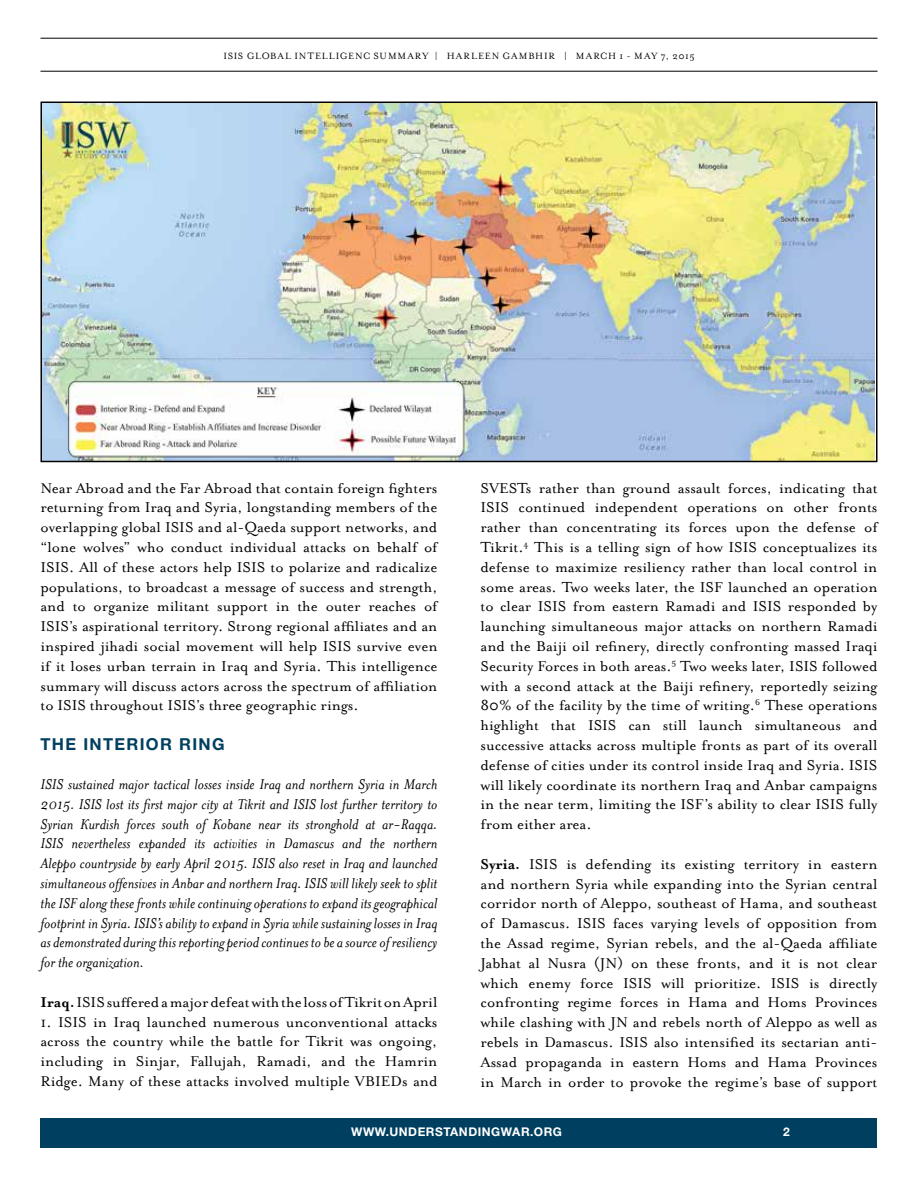
<style>
.page{position:relative;width:918px;height:1188px;background:#fff}
.page>*{position:absolute;margin:0;border:0;box-sizing:border-box;transform-origin:0 0}
.t1{font:16.5px/19.8px "Mrs Eaves Roman";color:#000;text-align:justify}
.t2{font:italic 16.5px/19.8px "Mrs Eaves";color:#000;text-align:justify}
.t3{font:700 16.5px "Helvetica Neue";letter-spacing:.08em;color:#003f5f}
.t4{font:700 12px "Helvetica Neue";letter-spacing:.04em;color:#fff}
.t5{font:10.5px "Mrs Eaves Roman";letter-spacing:.075em;color:#000}
.s1{font-family:"Mrs Eaves";font-weight:700}
</style>
<div class="page">
<div style="left:40px;top:1118px;width:838px;height:30px;background:#003f5f"></div>
<hr style="left:40px;top:38px;width:838px;height:1px;background:#000">
<hr style="left:40px;top:71px;width:838px;height:1px;background:#000">
<img style="left:43px;top:104px;width:832px;height:356px">
<p class="t5" style="left:223px;top:50px;width:473px">ISIS GLOBAL INTELLIGENC SUMMARY | HARLEEN GAMBHIR | MARCH 1 - MAY 7, 2015</p>
<p class="t1" style="left:40px;top:478px;width:399px">Near Abroad and the Far Abroad that contain foreign fighters returning from Iraq and Syria, longstanding members of the overlapping global ISIS and al-Qaeda support networks, and “lone wolves” who conduct individual attacks on behalf of ISIS. All of these actors help ISIS to polarize and radicalize populations, to broadcast a message of success and strength, and to organize militant support in the outer reaches of ISIS’s aspirational territory. Strong regional affiliates and an inspired jihadi social movement will help ISIS survive even if it loses urban terrain in Iraq and Syria. This intelligence summary will discuss actors across the spectrum of affiliation to ISIS throughout ISIS’s three geographic rings.</p>
<p class="t3" style="left:40px;top:734px;width:186px">THE INTERIOR RING</p>
<p class="t2" style="left:40px;top:774px;width:399px">ISIS sustained major tactical losses inside Iraq and northern Syria in March 2015. ISIS lost its first major city at Tikrit and ISIS lost further territory to Syrian Kurdish forces south of Kobane near its stronghold at ar-Raqqa.<br>ISIS nevertheless expanded its activities in Damascus and the northern Aleppo countryside by early April 2015. ISIS also reset in Iraq and launched simultaneous offensives in Anbar and northern Iraq. ISIS will likely seek to split the ISF along these fronts while continuing operations to expand its geographical footprint in Syria. ISIS’s ability to expand in Syria while sustaining losses in Iraq as demonstrated during this reporting period continues to be a source of resiliency for the organization.</p>
<p class="t1" style="left:40px;top:992px;width:398px"><span class="s1">Iraq.</span> ISIS suffered a major defeat with the loss of Tikrit on April</p>
<p class="t1" style="left:40px;top:1012px;width:399px">1. ISIS in Iraq launched numerous unconventional attacks across the country while the battle for Tikrit was ongoing, including in Sinjar, Fallujah, Ramadi, and the Hamrin Ridge. Many of these attacks involved multiple VBIEDs and</p>
<p class="t1" style="left:481px;top:478px;width:399px">SVESTs rather than ground assault forces, indicating that ISIS continued independent operations on other fronts rather than concentrating its forces upon the defense of Tikrit.<sup>4</sup> This is a telling sign of how ISIS conceptualizes its defense to maximize resiliency rather than local control in some areas. Two weeks later, the ISF launched an operation to clear ISIS from eastern Ramadi and ISIS responded by launching simultaneous major attacks on northern Ramadi and the Baiji oil refinery, directly confronting massed Iraqi Security Forces in both areas.<sup>5</sup> Two weeks later, ISIS followed with a second attack at the Baiji refinery, reportedly seizing 80% of the facility by the time of writing.<sup>6</sup> These operations highlight that ISIS can still launch simultaneous and successive attacks across multiple fronts as part of its overall defense of cities under its control inside Iraq and Syria. ISIS will likely coordinate its northern Iraq and Anbar campaigns in the near term, limiting the ISF’s ability to clear ISIS fully from either area.</p>
<p class="t1" style="left:481px;top:854px;width:399px"><span class="s1">Syria.</span> ISIS is defending its existing territory in eastern and northern Syria while expanding into the Syrian central corridor north of Aleppo, southeast of Hama, and southeast of Damascus. ISIS faces varying levels of opposition from the Assad regime, Syrian rebels, and the al-Qaeda affiliate Jabhat al Nusra (JN) on these fronts, and it is not clear which enemy force ISIS will prioritize. ISIS is directly confronting regime forces in Hama and Homs Provinces while clashing with JN and rebels north of Aleppo as well as rebels in Damascus. ISIS also intensified its sectarian anti-Assad propaganda in eastern Homs and Hama Provinces in March in order to provoke the regime’s base of support</p>
<p class="t4" style="left:351px;top:1124px;width:212px">WWW.UNDERSTANDINGWAR.ORG</p>
<p class="t4" style="left:355px;top:1124px;width:212px">WWW.UNDERSTANDINGWAR.ORG</p>
<p class="t4" style="left:355px;top:1126px;width:212px">WWW.UNDERSTANDINGWAR.ORG</p>
<p class="t4" style="left:783px;top:1124px;width:8px">2</p>
</div>
